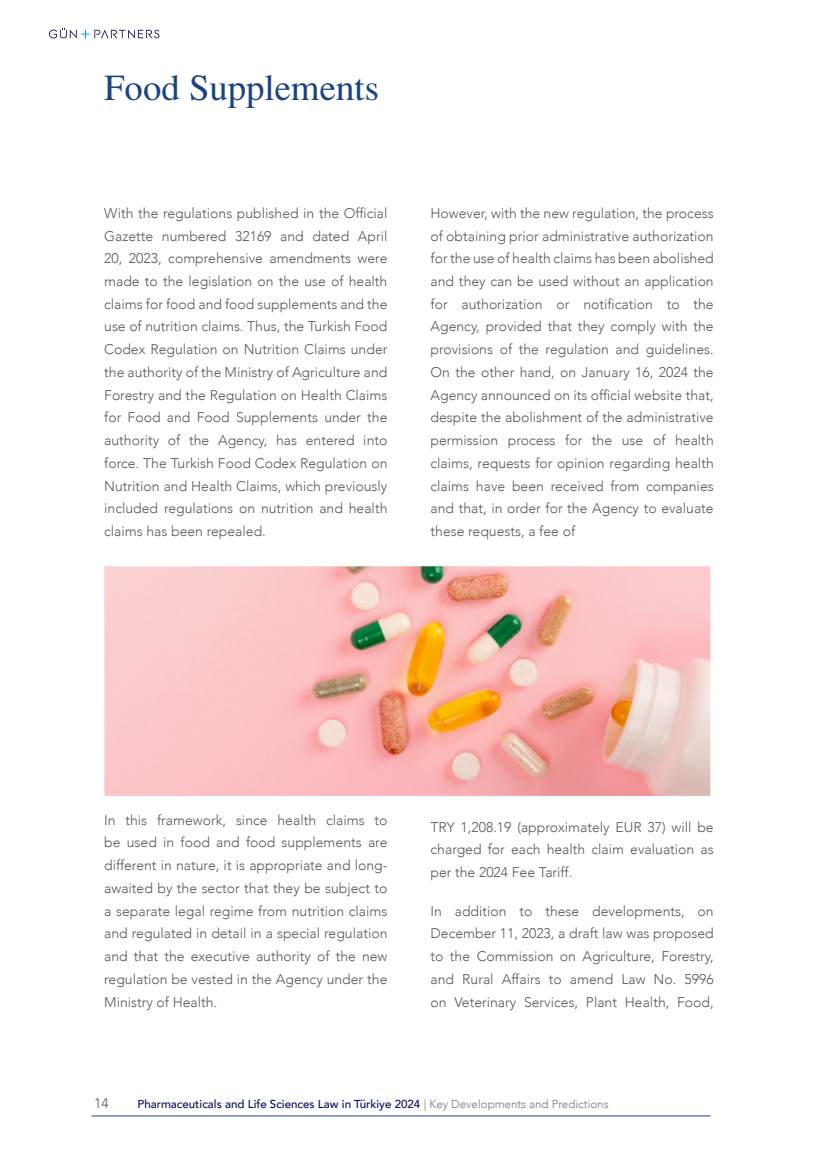
<style>
.page{position:relative;width:818px;height:1157px;background:#fff}
.page>*{position:absolute;margin:0;border:0;box-sizing:border-box;transform-origin:0 0}
.t1{font:36.75px "Times Normal Tr";color:#1a4382}
.t2{font:300 14px/22.8px "Avenir";color:#59585b;text-align:justify}
.t3{font:500 11.55px "Avenir";color:#031059}
.s1{font-weight:300;color:#76787b}
</style>
<div class="page">
<hr style="left:92px;top:1115px;width:618px;height:1px;background:#1f4282">
<svg style="left:49px;top:28px;width:110px;height:11px"></svg>
<img style="left:104px;top:566px;width:606px;height:229px">
<p class="t1" style="left:104px;top:66px;width:276px">Food Supplements</p>
<p class="t2" style="left:104px;top:201px;width:285px">With the regulations published in the Official Gazette numbered 32169 and dated April 20, 2023, comprehensive amendments were made to the legislation on the use of health claims for food and food supplements and the use of nutrition claims. Thus, the Turkish Food Codex Regulation on Nutrition Claims under the authority of the Ministry of Agriculture and Forestry and the Regulation on Health Claims for Food and Food Supplements under the authority of the Agency, has entered into force. The Turkish Food Codex Regulation on Nutrition and Health Claims, which previously included regulations on nutrition and health claims has been repealed.</p>
<p class="t2" style="left:430px;top:201px;width:285px">However, with the new regulation, the process of obtaining prior administrative authorization for the use of health claims has been abolished and they can be used without an application for authorization or notification to the Agency, provided that they comply with the provisions of the regulation and guidelines.<br>On the other hand, on January 16, 2024 the Agency announced on its official website that, despite the abolishment of the administrative permission process for the use of health claims, requests for opinion regarding health claims have been received from companies and that, in order for the Agency to evaluate these requests, a fee of</p>
<p class="t2" style="left:104px;top:808px;width:285px">In this framework, since health claims to be used in food and food supplements are different in nature, it is appropriate and long&shy;awaited by the sector that they be subject to a separate legal regime from nutrition claims and regulated in detail in a special regulation and that the executive authority of the new regulation be vested in the Agency under the Ministry of Health.</p>
<p class="t2" style="left:430px;top:815px;width:285px">TRY 1,208.19 (approximately EUR 37) will be charged for each health claim evaluation as per the 2024 Fee Tariff.</p>
<p class="t2" style="left:430px;top:899px;width:285px">In addition to these developments, on December 11, 2023, a draft law was proposed to the Commission on Agriculture, Forestry, and Rural Affairs to amend Law No. 5996 on Veterinary Services, Plant Health, Food,</p>
<p class="t2" style="left:94px;top:1091px;width:16px">14</p>
<p class="t3" style="left:137px;top:1093px;width:472px">Pharmaceuticals and Life Sciences Law in Türkiye 2024 <span class="s1">| Key Developments and Predictions</span></p>
</div>
